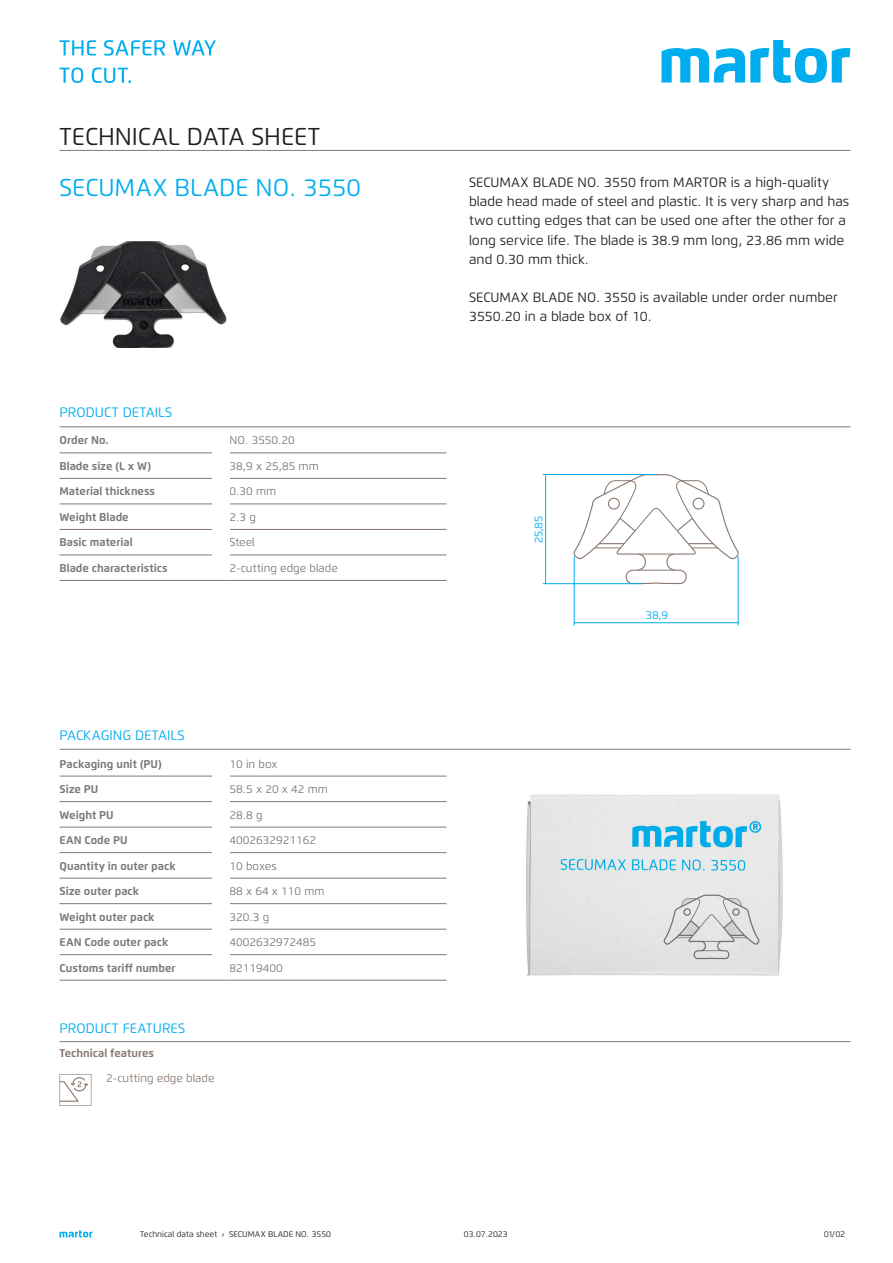
<style>
.page{position:relative;width:893px;height:1263px;background:#fff}
.page>*{position:absolute;margin:0;border:0;box-sizing:border-box;transform-origin:0 0}
.t1{font:24.3px "Flexo";color:#00aeef}
.t2{font:24.3px "Flexo";color:#231f20}
.t3{font:13.65px "Flexo";color:#00aeef}
.t4{font:13.5px/19.2px "Flexo";color:#231f20}
.t5{font:700 11.25px "Flexo";color:#76787b}
.t6{font:11.25px "Flexo";color:#76787b}
.t7{font:11.25px "Flexo";color:#89786e}
.t8{font:700 11.25px "Flexo";color:#89786e}
.t9{font:11.25px "Flexo";color:#00aeef}
.t10{font:8.25px "Flexo";color:#231f20}
</style>
<div class="page">
<svg style="left:60px;top:1230px;width:32px;height:7px"></svg>
<img style="left:60px;top:241px;width:167px;height:107px">
<hr style="left:60px;top:426px;width:790px;height:1px;background:#89786e">
<hr style="left:60px;top:150px;width:790px;height:1px;background:#89786e">
<svg style="left:661px;top:40px;width:189px;height:43px"></svg>
<svg style="left:60px;top:40px;width:36px;height:15px"></svg>
<svg style="left:104px;top:40px;width:61px;height:16px"></svg>
<svg style="left:173px;top:40px;width:43px;height:16px"></svg>
<svg style="left:60px;top:68px;width:23px;height:15px"></svg>
<svg style="left:92px;top:68px;width:39px;height:15px"></svg>
<hr style="left:230px;top:580px;width:216px;height:1px;background:#89786e">
<hr style="left:60px;top:580px;width:170px;height:1px;background:#89786e">
<hr style="left:230px;top:555px;width:216px;height:1px;background:#89786e">
<hr style="left:60px;top:555px;width:170px;height:1px;background:#89786e">
<hr style="left:230px;top:529px;width:216px;height:1px;background:#89786e">
<hr style="left:60px;top:529px;width:170px;height:1px;background:#89786e">
<hr style="left:230px;top:503px;width:216px;height:1px;background:#89786e">
<hr style="left:60px;top:503px;width:170px;height:1px;background:#89786e">
<hr style="left:230px;top:478px;width:216px;height:1px;background:#89786e">
<hr style="left:60px;top:478px;width:170px;height:1px;background:#89786e">
<hr style="left:230px;top:452px;width:216px;height:1px;background:#89786e">
<hr style="left:60px;top:452px;width:170px;height:1px;background:#89786e">
<div style="left:213px;top:429px;width:17px;height:143px;background:#fff"></div>
<svg style="left:571px;top:474px;width:168px;height:111px"></svg>
<hr style="left:543px;top:474px;width:112px;height:1px;background:#00aeef">
<hr style="left:543px;top:583px;width:99px;height:1px;background:#00aeef">
<hr style="left:545px;top:474px;width:1px;height:110px;background:#00aeef">
<hr style="left:574px;top:556px;width:1px;height:69px;background:#00aeef">
<hr style="left:738px;top:556px;width:1px;height:69px;background:#00aeef">
<hr style="left:574px;top:622px;width:164px;height:1px;background:#00aeef">
<img style="left:526px;top:794px;width:257px;height:182px">
<hr style="left:60px;top:749px;width:790px;height:1px;background:#89786e">
<hr style="left:230px;top:980px;width:216px;height:1px;background:#89786e">
<hr style="left:60px;top:980px;width:170px;height:1px;background:#89786e">
<hr style="left:230px;top:954px;width:216px;height:1px;background:#89786e">
<hr style="left:60px;top:954px;width:170px;height:1px;background:#89786e">
<hr style="left:230px;top:929px;width:216px;height:1px;background:#89786e">
<hr style="left:60px;top:929px;width:170px;height:1px;background:#89786e">
<hr style="left:230px;top:903px;width:216px;height:1px;background:#89786e">
<hr style="left:60px;top:903px;width:170px;height:1px;background:#89786e">
<hr style="left:230px;top:878px;width:216px;height:1px;background:#89786e">
<hr style="left:60px;top:878px;width:170px;height:1px;background:#89786e">
<hr style="left:230px;top:852px;width:216px;height:1px;background:#89786e">
<hr style="left:60px;top:852px;width:170px;height:1px;background:#89786e">
<hr style="left:230px;top:827px;width:216px;height:1px;background:#89786e">
<hr style="left:60px;top:827px;width:170px;height:1px;background:#89786e">
<hr style="left:230px;top:801px;width:216px;height:1px;background:#89786e">
<hr style="left:60px;top:801px;width:170px;height:1px;background:#89786e">
<hr style="left:230px;top:776px;width:216px;height:1px;background:#89786e">
<hr style="left:60px;top:776px;width:170px;height:1px;background:#89786e">
<div style="left:213px;top:752px;width:17px;height:220px;background:#fff"></div>
<hr style="left:60px;top:1041px;width:790px;height:1px;background:#89786e">
<svg style="left:60px;top:1074px;width:31px;height:32px"></svg>
<h1 class="t2" style="left:60px;top:121px;width:262px">TECHNICAL DATA SHEET</h1>
<h1 class="t1" style="left:60px;top:172px;width:303px">SECUMAX BLADE NO. 3550</h1>
<p class="t3" style="left:60px;top:404px;width:114px">PRODUCT DETAILS</p>
<p class="t5" style="left:60px;top:434px;width:51px">Order No.</p>
<p class="t6" style="left:230px;top:434px;width:67px">NO. 3550.20</p>
<p class="t5" style="left:60px;top:459px;width:93px">Blade size (L x W)</p>
<p class="t6" style="left:230px;top:459px;width:91px">38,9 x 25,85 mm</p>
<p class="t5" style="left:60px;top:485px;width:97px">Material thickness</p>
<p class="t6" style="left:230px;top:485px;width:48px">0.30 mm</p>
<p class="t5" style="left:60px;top:510px;width:71px">Weight Blade</p>
<p class="t6" style="left:230px;top:510px;width:28px">2.3 g</p>
<p class="t5" style="left:60px;top:536px;width:75px">Basic material</p>
<p class="t6" style="left:230px;top:536px;width:27px">Steel</p>
<p class="t5" style="left:60px;top:561px;width:110px">Blade characteristics</p>
<p class="t6" style="left:230px;top:561px;width:110px">2-cutting edge blade</p>
<p class="t3" style="left:60px;top:727px;width:127px">PACKAGING DETAILS</p>
<p class="t5" style="left:60px;top:757px;width:104px">Packaging unit (PU)</p>
<p class="t6" style="left:230px;top:757px;width:49px">10 in box</p>
<p class="t5" style="left:60px;top:782px;width:40px">Size PU</p>
<p class="t6" style="left:230px;top:782px;width:100px">58.5 x 20 x 42 mm</p>
<p class="t5" style="left:60px;top:808px;width:56px">Weight PU</p>
<p class="t6" style="left:230px;top:808px;width:35px">28.8 g</p>
<p class="t5" style="left:60px;top:833px;width:70px">EAN Code PU</p>
<p class="t6" style="left:230px;top:833px;width:88px">4002632921162</p>
<p class="t5" style="left:60px;top:859px;width:118px">Quantity in outer pack</p>
<p class="t6" style="left:230px;top:859px;width:49px">10 boxes</p>
<p class="t5" style="left:60px;top:884px;width:81px">Size outer pack</p>
<p class="t6" style="left:230px;top:884px;width:97px">88 x 64 x 110 mm</p>
<p class="t5" style="left:60px;top:910px;width:97px">Weight outer pack</p>
<p class="t6" style="left:230px;top:910px;width:41px">320.3 g</p>
<p class="t5" style="left:60px;top:935px;width:110px">EAN Code outer pack</p>
<p class="t6" style="left:230px;top:935px;width:88px">4002632972485</p>
<p class="t5" style="left:60px;top:961px;width:118px">Customs tariff number</p>
<p class="t6" style="left:230px;top:961px;width:55px">82119400</p>
<p class="t3" style="left:60px;top:1020px;width:127px">PRODUCT FEATURES</p>
<p class="t8" style="left:60px;top:1046px;width:96px">Technical features</p>
<p class="t7" style="left:106px;top:1071px;width:110px">2-cutting edge blade</p>
<p class="t10" style="left:140px;top:1229px;width:192px">Technical data sheet › SECUMAX BLADE NO. 3550</p>
<p class="t4" style="left:469px;top:173px;width:382px">SECUMAX BLADE NO. 3550 from MARTOR is a high-quality blade head made of steel and plastic. It is very sharp and has two cutting edges that can be used one after the other for a long service life. The blade is 38.9 mm long, 23.86 mm wide and 0.30 mm thick.</p>
<p class="t4" style="left:469px;top:288px;width:370px">SECUMAX BLADE NO. 3550 is available under order number<br>3550.20 in a blade box of 10.</p>
<p class="t9" style="left:532px;top:543px;width:29px;rotate:-90deg">25,85</p>
<p class="t9" style="left:646px;top:608px;width:24px">38,9</p>
<p class="t10" style="left:464px;top:1229px;width:45px">03.07.2023</p>
<p class="t10" style="left:824px;top:1230px;width:23px">01/02</p>
</div>
